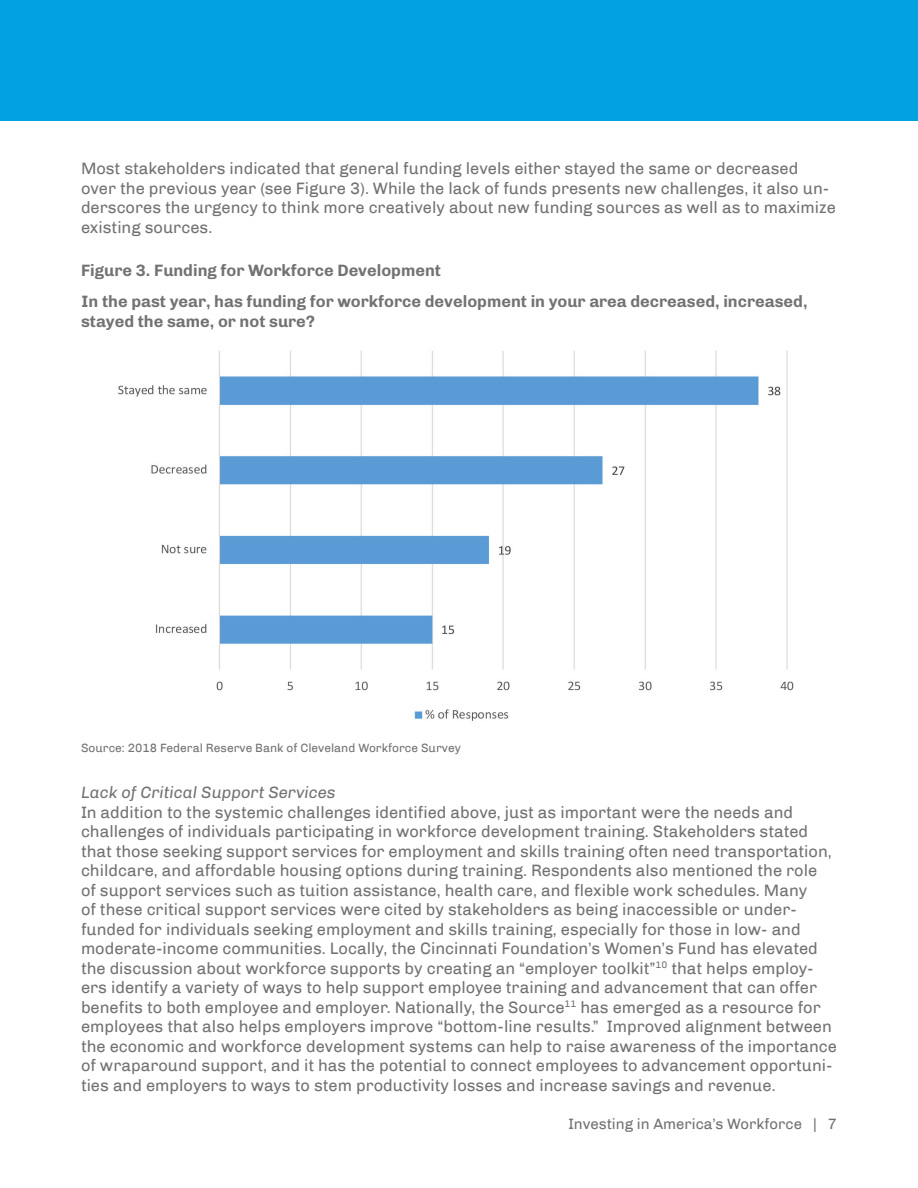
<style>
.page{position:relative;width:918px;height:1188px;background:#fff}
.page>*{position:absolute;margin:0;border:0;box-sizing:border-box;transform-origin:0 0}
.t1{font:16.5px/19.5px "Chivo";color:#717271}
.t2{font:700 16.5px/19.5px "Chivo";color:#717271}
.t3{font:italic 16.5px "Chivo";color:#717271}
.t4{font:15px "Chivo";color:#717271}
.t5{font:12px "Chivo";color:#717271}
</style>
<div class="page">
<div style="left:0;top:0;width:918px;height:120px;background:#00a2df"></div>
<img style="left:118px;top:351px;width:676px;height:370px">
<p class="t1" style="left:81px;top:159px;width:756px">Most stakeholders indicated that general funding levels either stayed the same or decreased over the previous year (see Figure 3). While the lack of funds presents new challenges, it also un&shy;derscores the urgency to think more creatively about new funding sources as well as to maximize existing sources.</p>
<p class="t2" style="left:81px;top:261px;width:362px">Figure 3. Funding for Workforce Development</p>
<p class="t2" style="left:81px;top:292px;width:728px">In the past year, has funding for workforce development in your area decreased, increased, stayed the same, or not sure?</p>
<p class="t5" style="left:81px;top:741px;width:381px">Source: 2018 Federal Reserve Bank of Cleveland Workforce Survey</p>
<p class="t3" style="left:81px;top:783px;width:256px">Lack of Critical Support Services</p>
<p class="t1" style="left:81px;top:802px;width:758px">In addition to the systemic challenges identified above, just as important were the needs and challenges of individuals participating in workforce development training. Stakeholders stated that those seeking support services for employment and skills training often need transportation, childcare, and affordable housing options during training. Respondents also mentioned the role<br>of support services such as tuition assistance, health care, and flexible work schedules. Many<br>of these critical support services were cited by stakeholders as being inaccessible or under&shy;funded for individuals seeking employment and skills training, especially for those in low- and moderate-income communities. Locally, the Cincinnati Foundation’s Women’s Fund has elevated the discussion about workforce supports by creating an “employer toolkit”<sup>10</sup> that helps employ&shy;ers identify a variety of ways to help support employee training and advancement that can offer benefits to both employee and employer. Nationally, the Source<sup>11</sup> has emerged as a resource for employees that also helps employers improve “bottom-line results.” Improved alignment between the economic and workforce development systems can help to raise awareness of the importance of wraparound support, and it has the potential to connect employees to advancement opportuni&shy;ties and employers to ways to stem productivity losses and increase savings and revenue.</p>
<p class="t4" style="left:569px;top:1115px;width:270px">Investing in America’s Workforce | 7</p>
</div>
